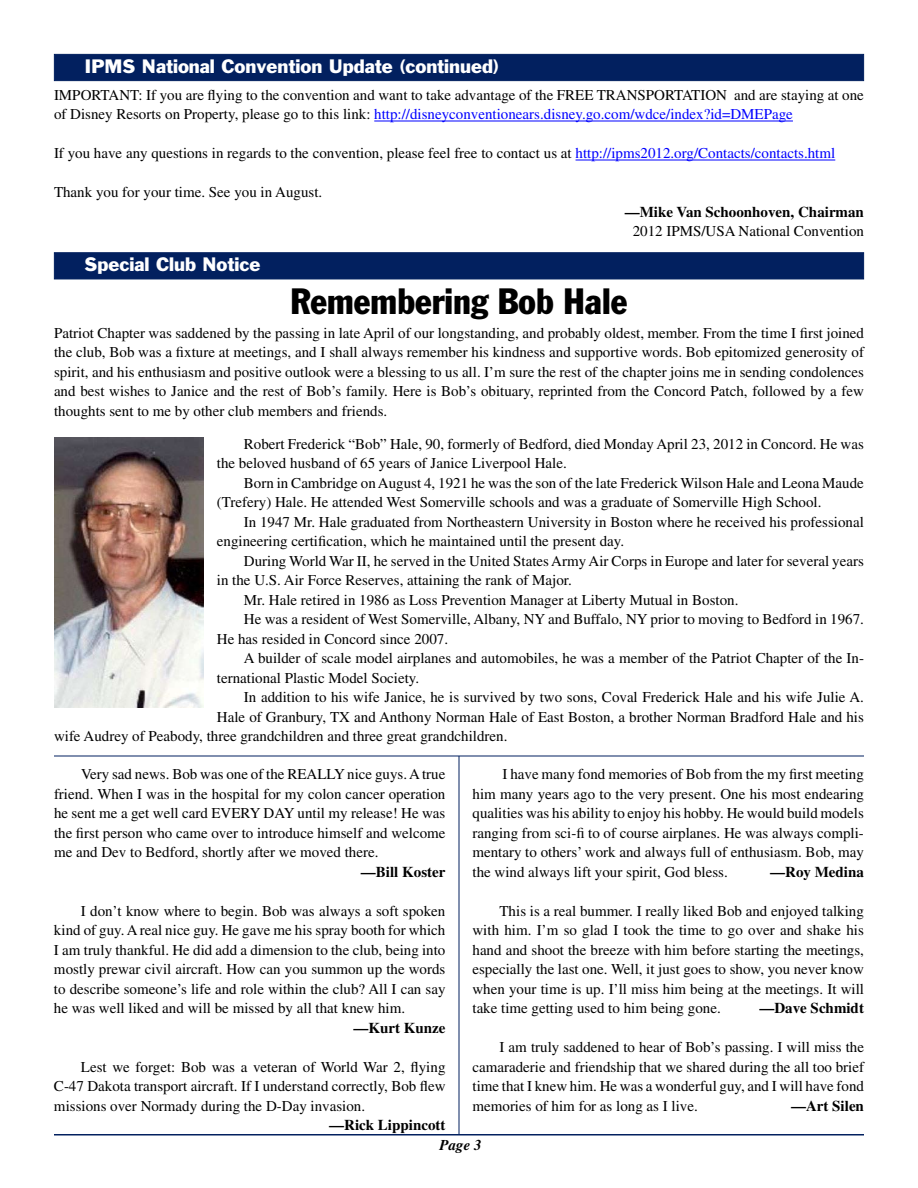
<style>
.page{position:relative;width:918px;height:1188px;background:#fff}
.page>*{position:absolute;margin:0;border:0;box-sizing:border-box;transform-origin:0 0}
.t1{font:condensed 36px "Franklin Gothic";color:#000}
.t2{font:18px "Franklin Gothic";color:#fff}
.t3{font:15px/19.5px "Times";color:#000;text-align:justify}
.t4{font:700 15px "Times";color:#000}
.t5{font:italic 700 15px "Times";color:#000}
.s1{color:#00f}
</style>
<div class="page">
<hr style="left:54px;top:1134px;width:810px;height:2px;background:#02205f">
<div style="left:54px;top:54px;width:810px;height:27px;background:#02205f;border:1px solid #02205f"></div>
<hr style="left:374px;top:121px;width:419px;height:1px;background:#00f">
<hr style="left:576px;top:160px;width:259px;height:1px;background:#00f">
<img style="left:54px;top:437px;width:149px;height:270px">
<div style="left:54px;top:252px;width:810px;height:27px;background:#02205f;border:1px solid #02205f"></div>
<hr style="left:54px;top:756px;width:810px;height:1px;background:#02205f">
<hr style="left:459px;top:756px;width:1px;height:378px;background:#02205f">
<p class="t2" style="left:85px;top:55px;width:416px">IPMS National Convention Update (continued)</p>
<p class="t3" style="left:54px;top:85px;width:811px">IMPORTANT: If you are flying to the convention and want to take advantage of the FREE TRANSPORTATION and are staying at one of Disney Resorts on Property, please go to this link: <span class="s1">http://disneyconventionears.disney.go.com/wdce/index?id=DMEPage</span></p>
<p class="t3" style="left:54px;top:144px;width:783px">If you have any questions in regards to the convention, please feel free to contact us at <span class="s1">http://ipms2012.org/Contacts/contacts.html</span></p>
<p class="t3" style="left:54px;top:183px;width:270px">Thank you for your time. See you in August.</p>
<p class="t4" style="left:625px;top:203px;width:241px">—Mike Van Schoonhoven, Chairman</p>
<p class="t3" style="left:633px;top:222px;width:233px">2012 IPMS/USA National Convention</p>
<p class="t2" style="left:85px;top:253px;width:177px">Special Club Notice</p>
<h1 class="t1" style="left:290px;top:279px;width:339px">Remembering Bob Hale</h1>
<p class="t3" style="left:54px;top:323px;width:812px">Patriot Chapter was saddened by the passing in late April of our longstanding, and probably oldest, member. From the time I first joined the club, Bob was a fixture at meetings, and I shall always remember his kindness and supportive words. Bob epitomized generosity of spirit, and his enthusiasm and positive outlook were a blessing to us all. I’m sure the rest of the chapter joins me in sending condolences and best wishes to Janice and the rest of Bob’s family. Here is Bob’s obituary, reprinted from the Concord Patch, followed by a few thoughts sent to me by other club members and friends.</p>
<p class="t3" style="left:217px;top:434px;width:649px;text-indent:27px">Robert Frederick “Bob” Hale, 90, formerly of Bedford, died Monday April 23, 2012 in Concord. He was the beloved husband of 65 years of Janice Liverpool Hale.</p>
<p class="t3" style="left:217px;top:473px;width:649px;text-indent:27px">Born in Cambridge on August 4, 1921 he was the son of the late Frederick Wilson Hale and Leona Maude (Trefery) Hale. He attended West Somerville schools and was a graduate of Somerville High School.</p>
<p class="t3" style="left:217px;top:512px;width:649px;text-indent:27px">In 1947 Mr. Hale graduated from Northeastern University in Boston where he received his professional engineering certification, which he maintained until the present day.</p>
<p class="t3" style="left:244px;top:551px;width:622px">During World War II, he served in the United States Army Air Corps in Europe and later for several years</p>
<p class="t3" style="left:217px;top:570px;width:356px">in the U.S. Air Force Reserves, attaining the rank of Major.</p>
<p class="t3" style="left:244px;top:590px;width:496px">Mr. Hale retired in 1986 as Loss Prevention Manager at Liberty Mutual in Boston.</p>
<p class="t3" style="left:244px;top:609px;width:622px">He was a resident of West Somerville, Albany, NY and Buffalo, NY prior to moving to Bedford in 1967.</p>
<p class="t3" style="left:217px;top:629px;width:233px">He has resided in Concord since 2007.</p>
<p class="t3" style="left:244px;top:648px;width:622px">A builder of scale model airplanes and automobiles, he was a member of the Patriot Chapter of the In-</p>
<p class="t3" style="left:217px;top:668px;width:204px">ternational Plastic Model Society.</p>
<p class="t3" style="left:244px;top:687px;width:622px">In addition to his wife Janice, he is survived by two sons, Coval Frederick Hale and his wife Julie A.</p>
<p class="t3" style="left:217px;top:707px;width:649px">Hale of Granbury, TX and Anthony Norman Hale of East Boston, a brother Norman Bradford Hale and his</p>
<p class="t3" style="left:54px;top:726px;width:455px">wife Audrey of Peabody, three grandchildren and three great grandchildren.</p>
<p class="t3" style="left:54px;top:764px;width:393px;text-indent:27px">Very sad news. Bob was one of the REALLY nice guys. A true friend. When I was in the hospital for my colon cancer operation he sent me a get well card EVERY DAY until my release! He was the first person who came over to introduce himself and welcome me and Dev to Bedford, shortly after we moved there.</p>
<p class="t4" style="left:361px;top:863px;width:86px">—Bill Koster</p>
<p class="t3" style="left:54px;top:901px;width:393px;text-indent:27px">I don’t know where to begin. Bob was always a soft spoken kind of guy. A real nice guy. He gave me his spray booth for which I am truly thankful. He did add a dimension to the club, being into mostly prewar civil aircraft. How can you summon up the words to describe someone’s life and role within the club? All I can say he was well liked and will be missed by all that knew him.</p>
<p class="t4" style="left:353px;top:1019px;width:94px">—Kurt Kunze</p>
<p class="t3" style="left:54px;top:1057px;width:393px;text-indent:27px">Lest we forget: Bob was a veteran of World War 2, flying C-47 Dakota transport aircraft. If I understand correctly, Bob flew missions over Normady during the D-Day invasion.</p>
<p class="t4" style="left:329px;top:1116px;width:118px">—Rick Lippincott</p>
<p class="t3" style="left:472px;top:764px;width:393px;text-indent:30px">I have many fond memories of Bob from the my first meeting him many years ago to the very present. One his most endearing qualities was his ability to enjoy his hobby. He would build models ranging from sci-fi to of course airplanes. He was always compli&shy;mentary to others’ work and always full of enthusiasm. Bob, may the wind always lift your spirit, God bless.</p>
<p class="t4" style="left:770px;top:863px;width:95px">—Roy Medina</p>
<p class="t3" style="left:472px;top:901px;width:393px;text-indent:27px">This is a real bummer. I really liked Bob and enjoyed talking with him. I’m so glad I took the time to go over and shake his hand and shoot the breeze with him before starting the meetings, especially the last one. Well, it just goes to show, you never know when your time is up. I’ll miss him being at the meetings. It will take time getting used to him being gone.</p>
<p class="t4" style="left:759px;top:999px;width:106px">—Dave Schmidt</p>
<p class="t3" style="left:472px;top:1037px;width:393px;text-indent:27px">I am truly saddened to hear of Bob’s passing. I will miss the camaraderie and friendship that we shared during the all too brief time that I knew him. He was a wonderful guy, and I will have fond memories of him for as long as I live.</p>
<p class="t4" style="left:791px;top:1097px;width:74px">—Art Silen</p>
<p class="t5" style="left:440px;top:1136px;width:44px">Page 3</p>
</div>
